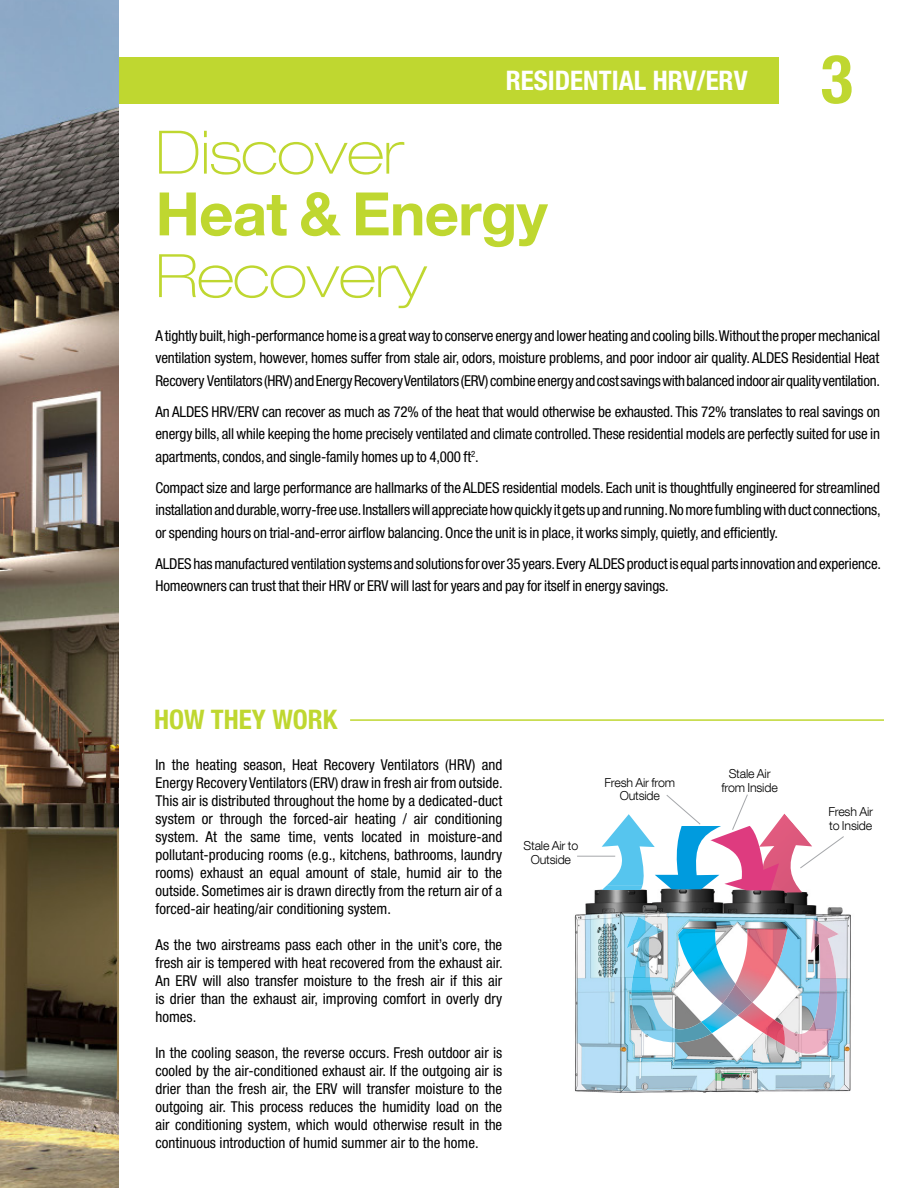
<style>
.page{position:relative;width:918px;height:1188px;background:#fff}
.page>*{position:absolute;margin:0;border:0;box-sizing:border-box;transform-origin:0 0}
.t1{font:700 condensed 67.5px "Helvetica Neue LT Std";color:#bfd730}
.t2{font:100 expanded 60px "Helvetica Neue LT Com";letter-spacing:-.01em;color:#bfd730}
.t3{font:700 60px "Helvetica Neue LT Com";letter-spacing:-.015em;color:#bfd730}
.t4{font:700 condensed 27px "Helvetica Neue LT Std";color:#fff}
.t5{font:700 condensed 27px "Helvetica Neue LT Std";color:#bfd730}
.t6{font:condensed 15px/18px "Helvetica Neue LT Std";letter-spacing:-.01em;color:#000;text-align:justify}
.t7{font:300 12.45px/13.8px "Helvetica Neue LT Com";letter-spacing:-.015em;color:#000;text-align:center}
</style>
<div class="page">
<div style="left:0;top:57px;width:779px;height:47px;background:#bfd730"></div>
<img style="left:574px;top:886px;width:277px;height:207px">
<img style="left:759px;top:814px;width:53px;height:79px">
<img style="left:783px;top:919px;width:56px;height:135px">
<img style="left:738px;top:1003px;width:47px;height:43px">
<svg style="left:783px;top:1027px;width:2px;height:8px"></svg>
<img style="left:712px;top:929px;width:75px;height:74px">
<img style="left:723px;top:984px;width:29px;height:31px">
<img style="left:627px;top:917px;width:85px;height:126px">
<svg style="left:701px;top:1022px;width:11px;height:11px"></svg>
<img style="left:602px;top:846px;width:19px;height:7px">
<img style="left:602px;top:886px;width:40px;height:4px">
<svg style="left:655px;top:874px;width:9px;height:15px"></svg>
<hr style="left:577px;top:856px;width:38px;height:1px;background:#a5a7aa">
<svg style="left:664px;top:794px;width:115px;height:96px"></svg>
<svg style="left:799px;top:836px;width:45px;height:33px"></svg>
<img style="left:0;top:0;width:119px;height:1188px">
<hr style="left:350px;top:719px;width:534px;height:2px;background:#bfd730">
<h3 class="t4" style="left:506px;top:64px;width:243px">RESIDENTIAL HRV/ERV</h3>
<h1 class="t1" style="left:821px;top:38px;width:34px">3</h1>
<h2 class="t2" style="left:156px;top:115px;width:250px">Discover</h2>
<h2 class="t3" style="left:156px;top:176px;width:394px">Heat &amp; Energy</h2>
<h2 class="t2" style="left:156px;top:239px;width:273px">Recovery</h2>
<p class="t6" style="left:156px;top:324px;width:726px;line-height:22.5px">A tightly built, high-performance home is a great way to conserve energy and lower heating and cooling bills. Without the proper mechanical ventilation system, however, homes suffer from stale air, odors, moisture problems, and poor indoor air quality. ALDES Residential Heat Recovery Ventilators (HRV) and Energy Recovery Ventilators (ERV) combine energy and cost savings with balanced indoor air quality ventilation.</p>
<p class="t6" style="left:156px;top:400px;width:726px;line-height:22.5px">An ALDES HRV/ERV can recover as much as 72% of the heat that would otherwise be exhausted. This 72% translates to real savings on energy bills, all while keeping the home precisely ventilated and climate controlled. These residential models are perfectly suited for use in apartments, condos, and single-family homes up to 4,000 ft<sup>2</sup>.</p>
<p class="t6" style="left:156px;top:476px;width:727px;line-height:22.5px">Compact size and large performance are hallmarks of the ALDES residential models. Each unit is thoughtfully engineered for streamlined installation and durable, worry-free use. Installers will appreciate how quickly it gets up and running. No more fumbling with duct connections, or spending hours on trial-and-error airflow balancing. Once the unit is in place, it works simply, quietly, and efficiently.</p>
<p class="t6" style="left:156px;top:552px;width:727px;line-height:22.5px">ALDES has manufactured ventilation systems and solutions for over 35 years. Every ALDES product is equal parts innovation and experience.<br>Homeowners can trust that their HRV or ERV will last for years and pay for itself in energy savings.</p>
<h3 class="t5" style="left:154px;top:703px;width:185px">HOW THEY WORK</h3>
<p class="t6" style="left:156px;top:755px;width:349px">In the heating season, Heat Recovery Ventilators (HRV) and Energy Recovery Ventilators (ERV) draw in fresh air from outside.<br>This air is distributed throughout the home by a dedicated-duct system or through the forced-air heating / air conditioning system. At the same time, vents located in moisture-and pollutant-producing rooms (e.g., kitchens, bathrooms, laundry rooms) exhaust an equal amount of stale, humid air to the outside. Sometimes air is drawn directly from the return air of a forced-air heating/air conditioning system.</p>
<p class="t6" style="left:156px;top:935px;width:349px">As the two airstreams pass each other in the unit’s core, the fresh air is tempered with heat recovered from the exhaust air.<br>An ERV will also transfer moisture to the fresh air if this air is drier than the exhaust air, improving comfort in overly dry homes.</p>
<p class="t6" style="left:156px;top:1043px;width:348px">In the cooling season, the reverse occurs. Fresh outdoor air is cooled by the air-conditioned exhaust air. If the outgoing air is drier than the fresh air, the ERV will transfer moisture to the outgoing air. This process reduces the humidity load on the air conditioning system, which would otherwise result in the continuous introduction of humid summer air to the home.</p>
<p class="t7" style="left:524px;top:838px;width:56px">Stale Air to<br>Outside</p>
<p class="t7" style="left:604px;top:775px;width:72px">Fresh Air from<br>Outside</p>
<p class="t7" style="left:722px;top:767px;width:58px">Stale Air from Inside</p>
<p class="t7" style="left:828px;top:805px;width:46px;text-align:left">Fresh Air to Inside</p>
</div>
